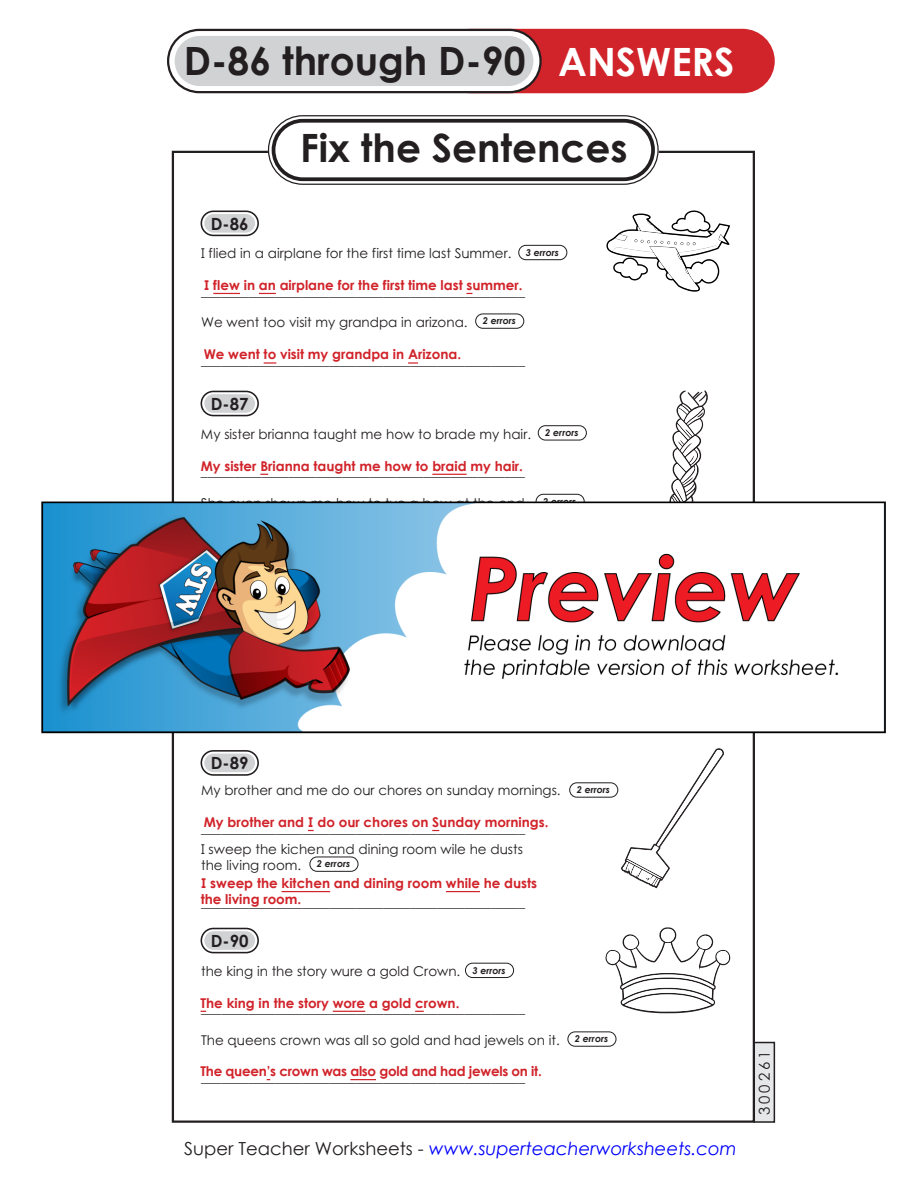
<style>
.page{position:relative;width:918px;height:1188px;background:#fff}
.page>*{position:absolute;margin:0;border:0;box-sizing:border-box;transform-origin:0 0}
.t1{font:700 39px "Century Gothic 2";color:#231f20}
.t2{font:700 39px "Century Gothic 2";color:#fff}
.t3{font:italic 18px "Century Gothic 2";color:#00f}
.t4{font:700 16.8px "Century Gothic 2";color:#231f20}
.t5{font:15px "Century STW4";letter-spacing:.2em;color:#231f20}
.t6{font:13.5px/16.2px "Century STW4";color:#231f20}
.t7{font:700 13.5px/16.5px "Century STW4";color:#d1232a}
.t8{font:700 13.5px "Century STW4";letter-spacing:-.02em;color:#d1232a}
.t9{font:italic 700 9.45px "Century STW4";color:#231f20}
.s1{font-style:normal;color:#231f20}
</style>
<div class="page">
<div style="left:475px;top:313px;width:49px;height:16px;border:1px solid #231f20;border-radius:7px"></div>
<div style="left:518px;top:245px;width:49px;height:15px;border:1px solid #231f20;border-radius:7px"></div>
<svg style="left:213px;top:293px;width:27px;height:1px"></svg>
<svg style="left:259px;top:293px;width:17px;height:1px"></svg>
<svg style="left:264px;top:362px;width:12px;height:2px"></svg>
<svg style="left:408px;top:362px;width:10px;height:2px"></svg>
<div style="left:538px;top:425px;width:49px;height:16px;border:1px solid #231f20;border-radius:7px"></div>
<hr style="left:282px;top:891px;width:48px;height:1px;background:#d1232a">
<hr style="left:446px;top:891px;width:34px;height:1px;background:#d1232a">
<hr style="left:432px;top:474px;width:35px;height:1px;background:#d1232a">
<div style="left:569px;top:782px;width:49px;height:16px;border:1px solid #231f20;border-radius:7px"></div>
<div style="left:309px;top:857px;width:50px;height:15px;border:1px solid #231f20;border-radius:7px"></div>
<div style="left:567px;top:1031px;width:50px;height:16px;border:1px solid #231f20;border-radius:7px"></div>
<hr style="left:333px;top:1011px;width:32px;height:1px;background:#d1232a">
<svg style="left:350px;top:1079px;width:26px;height:1px"></svg>
<div style="left:465px;top:963px;width:49px;height:15px;border:1px solid #231f20;border-radius:7px"></div>
<div style="left:268px;top:115px;width:391px;height:70px;border:8px solid #fff;border-radius:31px"></div>
<div style="left:272px;top:119px;width:383px;height:62px;background:#fff;border-radius:31px"></div>
<div style="left:268px;top:115px;width:391px;height:70px;border:1px solid #231f20;border-radius:34px"></div>
<div style="left:272px;top:119px;width:383px;height:62px;border:4px solid #231f20;border-radius:29px"></div>
<svg style="left:201px;top:211px;width:57px;height:24px"></svg>
<div style="left:201px;top:211px;width:58px;height:25px;border:2px solid #231f20;border-radius:12px"></div>
<div style="left:204px;top:214px;width:51px;height:19px;background:#d1d2d4;border-radius:9px"></div>
<svg style="left:201px;top:391px;width:57px;height:25px"></svg>
<div style="left:201px;top:391px;width:58px;height:25px;border:2px solid #231f20;border-radius:12px"></div>
<div style="left:204px;top:394px;width:51px;height:19px;background:#d1d2d4;border-radius:9px"></div>
<svg style="left:201px;top:751px;width:57px;height:24px"></svg>
<div style="left:201px;top:750px;width:58px;height:26px;border:2px solid #231f20;border-radius:12px"></div>
<div style="left:204px;top:754px;width:51px;height:18px;background:#d1d2d4;border-radius:9px"></div>
<svg style="left:201px;top:929px;width:57px;height:24px"></svg>
<div style="left:201px;top:928px;width:58px;height:25px;border:2px solid #231f20;border-radius:12px"></div>
<div style="left:204px;top:931px;width:51px;height:19px;background:#d1d2d4;border-radius:9px"></div>
<div style="left:440px;top:30px;width:334px;height:62px;background:#d1232a;border-radius:31px"></div>
<div style="left:439px;top:29px;width:336px;height:64px;border:2px solid #d1232a;border-radius:31px"></div>
<div style="left:168px;top:30px;width:373px;height:62px;background:#fff;border-radius:31px"></div>
<div style="left:167px;top:29px;width:375px;height:64px;border:2px solid #231f20;border-radius:31px"></div>
<div style="left:175px;top:36px;width:358px;height:50px;background:#d1d2d4;border-radius:25px"></div>
<div style="left:754px;top:1043px;width:20px;height:79px;background:#e6e7e9"></div>
<div style="left:754px;top:1042px;width:21px;height:81px;border:2px solid #231f20"></div>
<svg style="left:671px;top:390px;width:37px;height:94px"></svg>
<svg style="left:606px;top:210px;width:125px;height:82px"></svg>
<svg style="left:621px;top:748px;width:103px;height:141px"></svg>
<svg style="left:605px;top:927px;width:125px;height:86px"></svg>
<img style="left:41px;top:484px;width:844px;height:263px">
<p class="t1" style="left:184px;top:31px;width:343px">D-86 through D-90</p>
<p class="t2" style="left:558px;top:32px;width:178px">ANSWERS</p>
<p class="t4" style="left:211px;top:211px;width:39px">D-86</p>
<p class="t1" style="left:300px;top:119px;width:329px">Fix the Sentences</p>
<p class="t6" style="left:201px;top:245px;width:312px">I flied in a airplane for the first time last Summer.</p>
<p class="t6" style="left:201px;top:283px;width:325px">________________________________________________</p>
<p class="t6" style="left:201px;top:314px;width:268px">We went too visit my grandpa in arizona.</p>
<p class="t6" style="left:201px;top:352px;width:325px">________________________________________________</p>
<p class="t9" style="left:526px;top:245px;width:35px">3 errors</p>
<p class="t7" style="left:204px;top:276px;width:320px">I flew in an airplane for the first time last summer.</p>
<p class="t9" style="left:483px;top:314px;width:35px">2 errors</p>
<p class="t7" style="left:204px;top:346px;width:259px">We went to visit my grandpa in Arizona.</p>
<p class="t4" style="left:211px;top:391px;width:39px">D-87</p>
<p class="t6" style="left:201px;top:425px;width:332px">My sister brianna taught me how to brade my hair.</p>
<p class="t6" style="left:201px;top:463px;width:325px">________________________________________________</p>
<p class="t6" style="left:201px;top:494px;width:329px">She even shown me how to tye a bow at the end.</p>
<p class="t7" style="left:201px;top:457px;width:324px">My sister Brianna taught me how to braid my hair.</p>
<p class="t9" style="left:545px;top:426px;width:35px">2 errors</p>
<p class="t9" style="left:543px;top:494px;width:35px">2 errors</p>
<p class="t4" style="left:211px;top:750px;width:39px">D-89</p>
<p class="t6" style="left:201px;top:782px;width:361px">My brother and me do our chores on sunday mornings.</p>
<p class="t6" style="left:201px;top:819px;width:325px">________________________________________________</p>
<p class="t6" style="left:201px;top:840px;width:323px">I sweep the kichen and dining room wile he dusts the living room.</p>
<p class="t6" style="left:201px;top:894px;width:325px">________________________________________________</p>
<p class="t7" style="left:204px;top:813px;width:346px">My brother and I do our chores on Sunday mornings.</p>
<p class="t9" style="left:317px;top:857px;width:35px">2 errors</p>
<p class="t7" style="left:201px;top:874px;width:338px">I sweep the kitchen and dining room while he dusts the living room.</p>
<p class="t4" style="left:211px;top:928px;width:39px">D-90</p>
<p class="t6" style="left:201px;top:962px;width:261px">the king in the story wure a gold Crown.</p>
<p class="t6" style="left:201px;top:1000px;width:325px">________________________________________________</p>
<p class="t6" style="left:201px;top:1031px;width:360px">The queens crown was all so gold and had jewels on it.</p>
<p class="t6" style="left:201px;top:1069px;width:325px">________________________________________________</p>
<p class="t9" style="left:473px;top:963px;width:35px">3 errors</p>
<p class="t7" style="left:201px;top:994px;width:260px">The king in the story wore a gold crown.</p>
<p class="t8" style="left:201px;top:1061px;width:343px">The queen’s crown was also gold and had jewels on it.</p>
<p class="t9" style="left:577px;top:783px;width:35px">2 errors</p>
<p class="t9" style="left:575px;top:1032px;width:35px">2 errors</p>
<p class="t3" style="left:184px;top:1136px;width:554px"><span class="s1">Super Teacher Worksheets -</span> www.superteacherworksheets.com</p>
<p class="t5" style="left:754px;top:1115px;width:66px;rotate:-90deg">300261</p>
</div>
